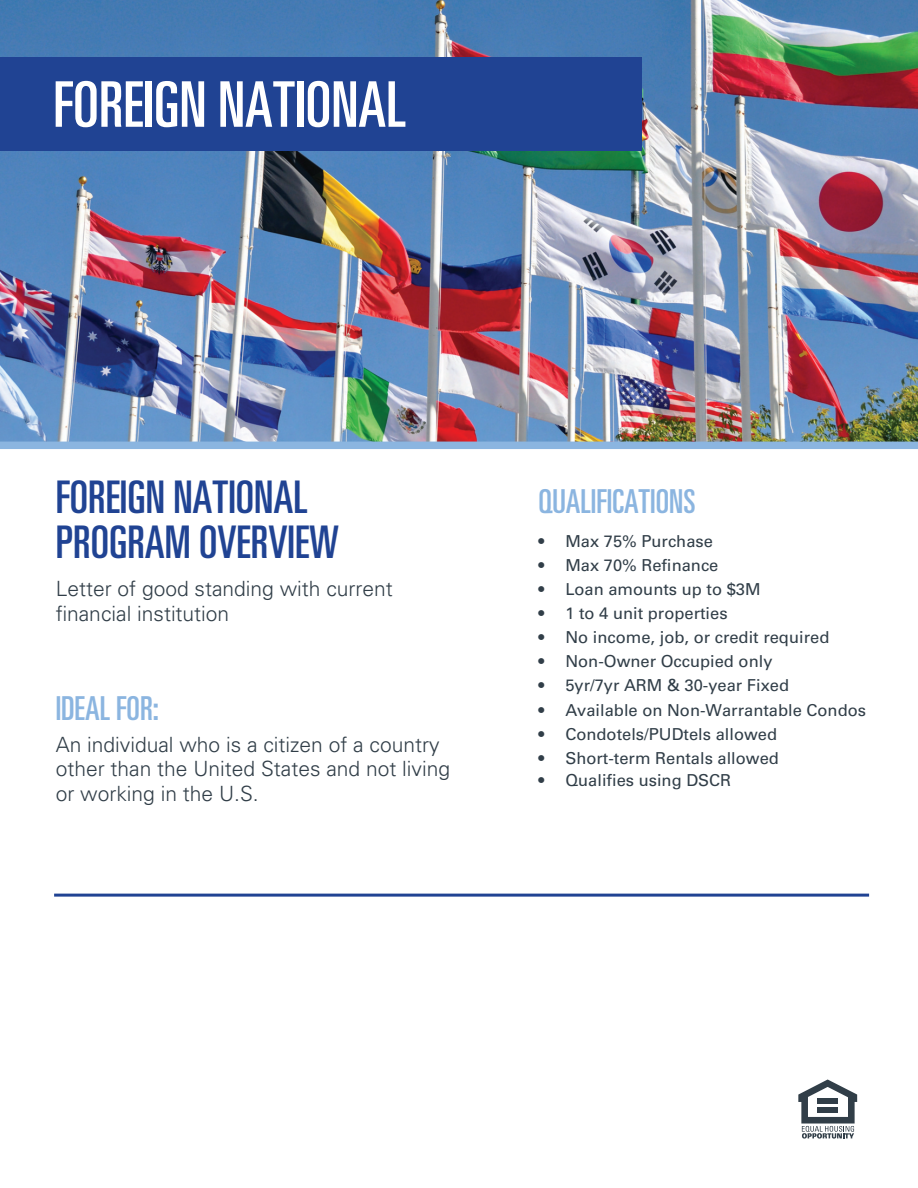
<style>
.page{position:relative;width:918px;height:1188px;background:#fff}
.page>*{position:absolute;margin:0;border:0;box-sizing:border-box;transform-origin:0 0}
.t1{font:63px "Univers LT Pro Ult Cond";color:#fff}
.t2{font:45px "Univers LT Pro Ult Cond";color:#204393}
.t3{font:33px "Univers LT Pro Ult Cond";color:#8bb5e0}
.t4{font:300 21px/24.5px "Univers LT Pro 45";color:#313e48}
.t5{font:16.5px "Univers LT Pro 55 Roman";color:#313e48}
</style>
<div class="page">
<img style="left:0;top:0;width:918px;height:442px">
<div style="left:0;top:58px;width:641px;height:93px;background:#204393"></div>
<svg style="left:798px;top:1080px;width:59px;height:59px"></svg>
<hr style="left:54px;top:894px;width:815px;height:3px;background:#204393">
<div style="left:0;top:442px;width:918px;height:7px;background:#8bb5e0"></div>
<h1 class="t1" style="left:53px;top:61px;width:354px">FOREIGN NATIONAL</h1>
<h2 class="t2" style="left:56px;top:466px;width:253px">FOREIGN NATIONAL</h2>
<h3 class="t3" style="left:538px;top:479px;width:159px">QUALIFICATIONS</h3>
<h2 class="t2" style="left:56px;top:511px;width:285px">PROGRAM OVERVIEW</h2>
<p class="t4" style="left:56px;top:575px;width:339px;line-height:25.2px">Letter of good standing with current financial institution</p>
<p class="t5" style="left:538px;top:530px;width:176px">• Max 75% Purchase</p>
<p class="t5" style="left:538px;top:554px;width:182px">• Max 70% Refinance</p>
<p class="t5" style="left:538px;top:578px;width:224px">• Loan amounts up to $3M</p>
<p class="t5" style="left:538px;top:602px;width:191px">• 1 to 4 unit properties</p>
<p class="t5" style="left:538px;top:626px;width:293px">• No income, job, or credit required</p>
<p class="t5" style="left:538px;top:650px;width:236px">• Non-Owner Occupied only</p>
<p class="t5" style="left:538px;top:674px;width:252px">• 5yr/7yr ARM &amp; 30-year Fixed</p>
<p class="t5" style="left:538px;top:698px;width:329px">• Available on Non-Warrantable Condos</p>
<p class="t5" style="left:538px;top:722px;width:240px">• Condotels/PUDtels allowed</p>
<p class="t5" style="left:538px;top:746px;width:242px">• Short-term Rentals allowed</p>
<p class="t5" style="left:538px;top:769px;width:194px">• Qualifies using DSCR</p>
<h3 class="t3" style="left:56px;top:686px;width:105px">IDEAL FOR:</h3>
<p class="t4" style="left:56px;top:732px;width:396px">An individual who is a citizen of a country other than the United States and not living or working in the U.S.</p>
</div>
